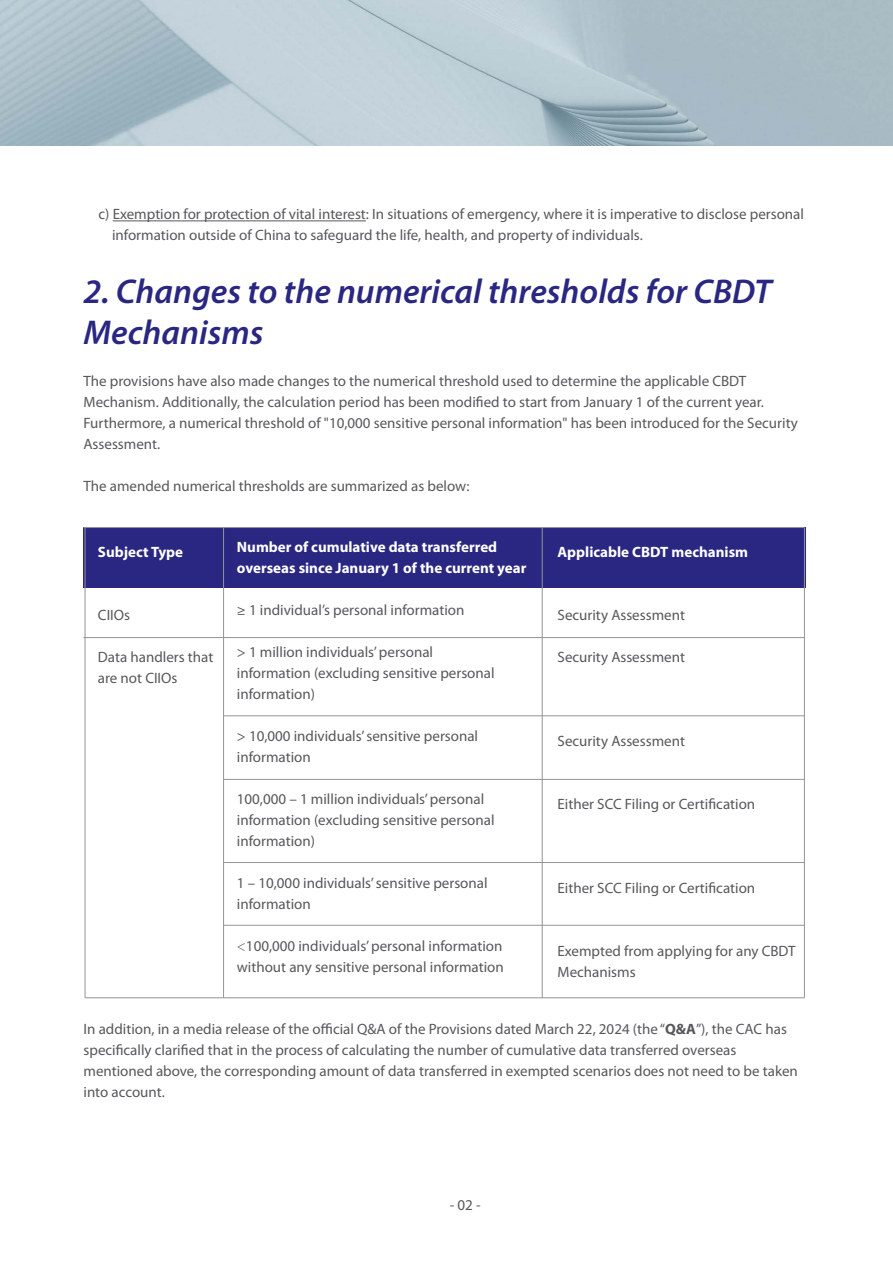
<style>
.page{position:relative;width:893px;height:1263px;background:#fff}
.page>*{position:absolute;margin:0;border:0;box-sizing:border-box;transform-origin:0 0}
.t1{font:italic 600 34.5px/41.4px "Myriad Pro";color:#292781}
.t2{font:15px/21px "Myriad Pro";color:#57585a}
.t3{font:700 15px/21px "Myriad Pro";color:#fff}
.s1{font-family:"Adobe Song Std";font-weight:300}
.s2{font-weight:700}
</style>
<div class="page">
<img style="left:0;top:0;width:893px;height:146px">
<hr style="left:113px;top:220px;width:253px;height:1px;background:#57585a">
<div style="left:83px;top:527px;width:723px;height:61px;background:#292781"></div>
<hr style="left:83px;top:637px;width:721px;height:1px;background:#939598">
<hr style="left:224px;top:715px;width:580px;height:1px;background:#939598">
<hr style="left:224px;top:779px;width:580px;height:1px;background:#939598">
<hr style="left:224px;top:862px;width:580px;height:1px;background:#939598">
<hr style="left:224px;top:925px;width:580px;height:1px;background:#939598">
<hr style="left:85px;top:997px;width:719px;height:1px;background:#939598">
<hr style="left:85px;top:527px;width:1px;height:471px;background:#939598">
<hr style="left:542px;top:527px;width:1px;height:471px;background:#939598">
<hr style="left:804px;top:527px;width:1px;height:471px;background:#939598">
<hr style="left:223px;top:527px;width:1px;height:471px;background:#939598">
<hr style="left:83px;top:527px;width:721px;height:1px;background:#939598">
<p class="t2" style="left:112px;top:204px;width:693px;text-indent:-13px">c) Exemption for protection of vital interest: In situations of emergency, where it is imperative to disclose personal information outside of China to safeguard the life, health, and property of individuals.</p>
<h1 class="t1" style="left:84px;top:271px;width:689px">2. Changes to the numerical thresholds for CBDT<br>Mechanisms</h1>
<p class="t2" style="left:84px;top:371px;width:716px">The provisions have also made changes to the numerical threshold used to determine the applicable CBDT Mechanism. Additionally, the calculation period has been modified to start from January 1 of the current year.<br>Furthermore, a numerical threshold of "10,000 sensitive personal information" has been introduced for the Security Assessment.</p>
<p class="t2" style="left:84px;top:476px;width:388px">The amended numerical thresholds are summarized as below:</p>
<p class="t3" style="left:98px;top:542px;width:87px">Subject Type</p>
<p class="t2" style="left:98px;top:605px;width:34px">CIIOs</p>
<p class="t2" style="left:98px;top:647px;width:117px">Data handlers that are not CIIOs</p>
<p class="t3" style="left:237px;top:537px;width:291px">Number of cumulative data transferred overseas since January 1 of the current year</p>
<p class="t2" style="left:237px;top:600px;width:229px">≥ 1 individual’s personal information</p>
<p class="t2" style="left:237px;top:642px;width:259px">&gt; 1 million individuals’ personal information (excluding sensitive personal information)</p>
<p class="t2" style="left:237px;top:726px;width:243px">&gt; 10,000 individuals’ sensitive personal information</p>
<p class="t2" style="left:237px;top:789px;width:259px">100,000 – 1 million individuals’ personal information (excluding sensitive personal information)</p>
<p class="t2" style="left:237px;top:873px;width:252px">1 – 10,000 individuals’ sensitive personal information</p>
<p class="t2" style="left:237px;top:936px;width:268px"><span class="s1">&lt;</span>100,000 individuals’ personal information without any sensitive personal information</p>
<p class="t3" style="left:557px;top:542px;width:192px">Applicable CBDT mechanism</p>
<p class="t2" style="left:557px;top:605px;width:129px">Security Assessment</p>
<p class="t2" style="left:557px;top:647px;width:129px">Security Assessment</p>
<p class="t2" style="left:557px;top:731px;width:129px">Security Assessment</p>
<p class="t2" style="left:557px;top:794px;width:199px">Either SCC Filing or Certification</p>
<p class="t2" style="left:557px;top:878px;width:199px">Either SCC Filing or Certification</p>
<p class="t2" style="left:557px;top:941px;width:240px">Exempted from applying for any CBDT<br>Mechanisms</p>
<p class="t2" style="left:84px;top:1019px;width:716px">In addition, in a media release of the official Q&amp;A of the Provisions dated March 22, 2024 (the “<span class="s2">Q&amp;A</span>”), the CAC has specifically clarified that in the process of calculating the number of cumulative data transferred overseas mentioned above, the corresponding amount of data transferred in exempted scenarios does not need to be taken into account.</p>
<p class="t2" style="left:450px;top:1195px;width:32px">- 02 -</p>
</div>
